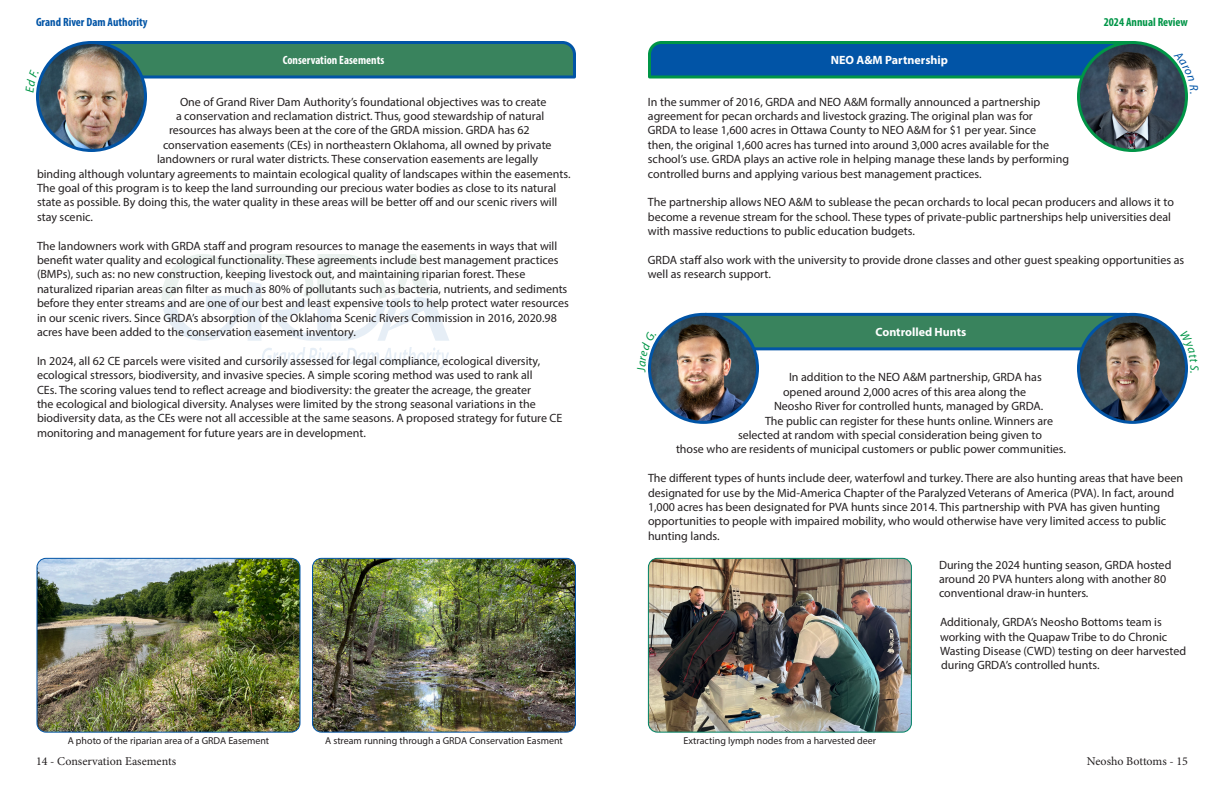
<style>
.page{position:relative;width:1224px;height:792px;background:#fff}
.page>*{position:absolute;margin:0;border:0;box-sizing:border-box;transform-origin:0 0}
.t1{font:12px/14.4px "Myriad Pro";color:#231f20}
.t2{font:12px "Minion Pro";color:#231f20}
.t3{font:700 12px "Myriad Pro";color:#fff}
.t4{font:700 condensed 12px "Myriad Pro";color:#0154a6}
.t5{font:700 condensed 12px "Myriad Pro";color:#fff}
.t6{font:700 condensed 12px "Myriad Pro";color:#009547}
.t7{font:10px "Myriad Pro";color:#231f20}
</style>
<div class="page">
<img style="left:312px;top:558px;width:264px;height:173px">
<div style="left:312px;top:558px;width:264px;height:175px;border:1px solid #0154a6;border-radius:9px"></div>
<img style="left:38px;top:558px;width:262px;height:174px">
<div style="left:36px;top:558px;width:264px;height:175px;border:1px solid #0154a6;border-radius:9px"></div>
<svg style="left:99px;top:41px;width:477px;height:38px;background:#327d6b"></svg>
<img style="left:39px;top:42px;width:106px;height:108px">
<div style="left:36px;top:41px;width:111px;height:111px;border:3px solid #0154a6;border-radius:50%"></div>
<svg style="left:262px;top:347px;width:187px;height:23px"></svg>
<svg style="left:162px;top:254px;width:287px;height:87px"></svg>
<svg style="left:648px;top:41px;width:477px;height:39px;background:#0a659a"></svg>
<img style="left:1078px;top:42px;width:108px;height:108px;border-radius:54px">
<div style="left:1077px;top:41px;width:111px;height:111px;border:3px solid #009547;border-radius:50%"></div>
<svg style="left:702px;top:312px;width:439px;height:40px;background:#3c8373"></svg>
<img style="left:650px;top:314px;width:108px;height:108px;border-radius:54px">
<div style="left:648px;top:313px;width:111px;height:111px;border:3px solid #0154a6;border-radius:50%"></div>
<img style="left:1078px;top:314px;width:108px;height:108px;border-radius:54px">
<div style="left:1077px;top:313px;width:111px;height:111px;border:3px solid #0154a6;border-radius:50%"></div>
<img style="left:648px;top:558px;width:263px;height:173px">
<div style="left:648px;top:558px;width:264px;height:175px;border:1px solid #008164;border-radius:9px"></div>
<svg style="left:36px;top:79px;width:3px;height:14px"></svg>
<svg style="left:1174px;top:59px;width:14px;height:34px"></svg>
<svg style="left:648px;top:338px;width:9px;height:35px"></svg>
<svg style="left:1180px;top:340px;width:8px;height:33px"></svg>
<p class="t4" style="left:36px;top:14px;width:113px">Grand River Dam Authority</p>
<p class="t6" style="left:1104px;top:14px;width:86px">2024 Annual Review</p>
<p class="t5" style="left:283px;top:53px;width:103px">Conservation Easements</p>
<p class="t1" style="left:180px;top:94px;width:368px">One of Grand River Dam Authority’s foundational objectives was to create</p>
<p class="t1" style="left:176px;top:108px;width:370px">a conservation and reclamation district. Thus, good stewardship of natural</p>
<p class="t1" style="left:169px;top:123px;width:362px">resources has always been at the core of the GRDA mission. GRDA has 62</p>
<p class="t1" style="left:163px;top:137px;width:390px">conservation easements (CEs) in northeastern Oklahoma, all owned by private</p>
<p class="t1" style="left:157px;top:152px;width:383px">landowners or rural water districts. These conservation easements are legally</p>
<p class="t1" style="left:37px;top:166px;width:535px">binding although voluntary agreements to maintain ecological quality of landscapes within the easements.</p>
<p class="t1" style="left:37px;top:180px;width:521px">The goal of this program is to keep the land surrounding our precious water bodies as close to its natural</p>
<p class="t1" style="left:37px;top:195px;width:522px">state as possible. By doing this, the water quality in these areas will be better off and our scenic rivers will</p>
<p class="t1" style="left:37px;top:209px;width:57px">stay scenic.</p>
<p class="t1" style="left:37px;top:238px;width:533px">The landowners work with GRDA staff and program resources to manage the easements in ways that will benefit water quality and ecological functionality. These agreements include best management practices (BMPs), such as: no new construction, keeping livestock out, and maintaining riparian forest. These naturalized riparian areas can filter as much as 80% of pollutants such as bacteria, nutrients, and sediments before they enter streams and are one of our best and least expensive tools to help protect water resources in our scenic rivers. Since GRDA’s absorption of the Oklahoma Scenic Rivers Commission in 2016, 2020.98 acres have been added to the conservation easement inventory.</p>
<p class="t1" style="left:37px;top:353px;width:527px">In 2024, all 62 CE parcels were visited and cursorily assessed for legal compliance, ecological diversity, ecological stressors, biodiversity, and invasive species. A simple scoring method was used to rank all<br>CEs. The scoring values tend to reflect acreage and biodiversity: the greater the acreage, the greater<br>the ecological and biological diversity. Analyses were limited by the strong seasonal variations in the biodiversity data, as the CEs were not all accessible at the same seasons. A proposed strategy for future CE monitoring and management for future years are in development.</p>
<p class="t3" style="left:831px;top:52px;width:119px">NEO A&amp;M Partnership</p>
<p class="t1" style="left:648px;top:94px;width:423px">In the summer of 2016, GRDA and NEO A&amp;M formally announced a partnership agreement for pecan orchards and livestock grazing. The original plan was for<br>GRDA to lease 1,600 acres in Ottawa County to NEO A&amp;M for $1 per year. Since<br>then, the original 1,600 acres has turned into around 3,000 acres available for the school’s use. GRDA plays an active role in helping manage these lands by performing controlled burns and applying various best management practices.</p>
<p class="t1" style="left:648px;top:195px;width:528px">The partnership allows NEO A&amp;M to sublease the pecan orchards to local pecan producers and allows it to become a revenue stream for the school. These types of private-public partnerships help universities deal with massive reductions to public education budgets.</p>
<p class="t1" style="left:648px;top:252px;width:538px">GRDA staff also work with the university to provide drone classes and other guest speaking opportunities as well as research support.</p>
<p class="t3" style="left:876px;top:324px;width:92px">Controlled Hunts</p>
<p class="t1" style="left:789px;top:370px;width:254px">In addition to the NEO A&amp;M partnership, GRDA has</p>
<p class="t1" style="left:783px;top:384px;width:245px">opened around 2,000 acres of this area along the</p>
<p class="t1" style="left:774px;top:399px;width:271px">Neosho River for controlled hunts, managed by GRDA.</p>
<p class="t1" style="left:765px;top:413px;width:290px">The public can register for these hunts online. Winners are</p>
<p class="t1" style="left:738px;top:428px;width:306px">selected at random with special consideration being given to</p>
<p class="t1" style="left:676px;top:442px;width:391px">those who are residents of municipal customers or public power communities.</p>
<p class="t1" style="left:648px;top:471px;width:537px">The different types of hunts include deer, waterfowl and turkey. There are also hunting areas that have been designated for use by the Mid-America Chapter of the Paralyzed Veterans of America (PVA). In fact, around 1,000 acres has been designated for PVA hunts since 2014. This partnership with PVA has given hunting opportunities to people with impaired mobility, who would otherwise have very limited access to public hunting lands.</p>
<p class="t1" style="left:939px;top:557px;width:234px">During the 2024 hunting season, GRDA hosted around 20 PVA hunters along with another 80 conventional draw-in hunters.</p>
<p class="t1" style="left:940px;top:615px;width:248px">Additionaly, GRDA’s Neosho Bottoms team is working with the Quapaw Tribe to do Chronic Wasting Disease (CWD) testing on deer harvested during GRDA’s controlled hunts.</p>
<p class="t7" style="left:68px;top:735px;width:203px">A photo of the riparian area of a GRDA Easement</p>
<p class="t7" style="left:325px;top:735px;width:239px">A stream running through a GRDA Conservation Easment</p>
<p class="t7" style="left:684px;top:735px;width:194px">Extracting lymph nodes from a harvested deer</p>
<p class="t2" style="left:36px;top:753px;width:142px">14 - Conservation Easements</p>
<p class="t2" style="left:1087px;top:753px;width:103px">Neosho Bottoms - 15</p>
</div>
